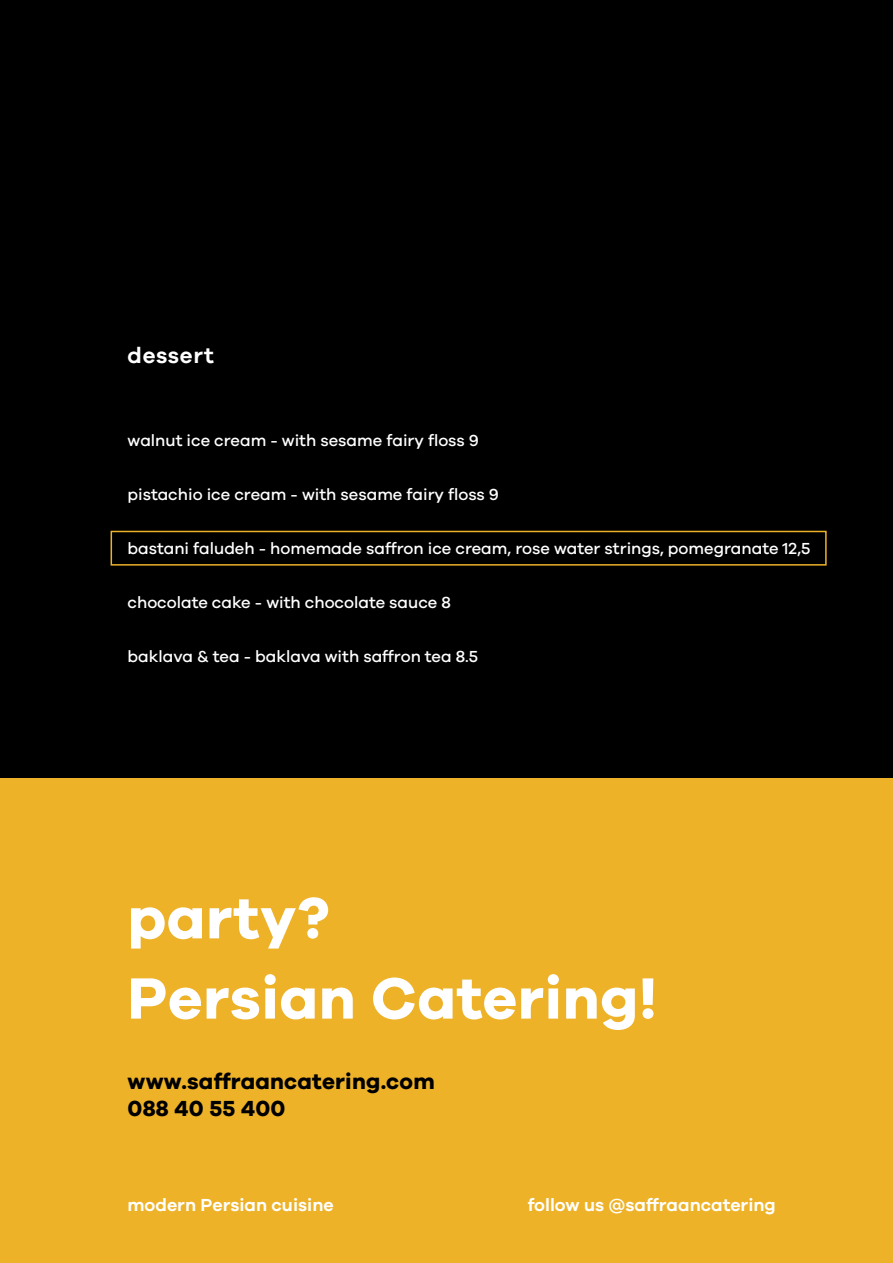
<style>
.page{position:relative;width:893px;height:1263px;background:#000}
.page>*{position:absolute;margin:0;border:0;box-sizing:border-box;transform-origin:0 0}
.t1{font:700 60px/80.2px "Galano Grotesque";letter-spacing:.01em;color:#fff}
.t2{font:700 22.5px/27px "Galano Grotesque";letter-spacing:.01em;color:#000}
.t3{font:600 22.5px "Galano Grotesque";letter-spacing:.03em;color:#fff}
.t4{font:600 18px "Galano Grotesque";color:#fff}
.t5{font:500 16.5px "Galano Grotesque";color:#fff}
</style>
<div class="page">
<div style="left:0;top:778px;width:893px;height:485px;background:#edb228"></div>
<div style="left:111px;top:531px;width:716px;height:35px;border:2px solid #edb228"></div>
<h2 class="t3" style="left:128px;top:341px;width:88px">dessert</h2>
<p class="t5" style="left:128px;top:430px;width:353px">walnut ice cream - with sesame fairy floss 9</p>
<p class="t5" style="left:128px;top:484px;width:373px">pistachio ice cream - with sesame fairy floss 9</p>
<p class="t5" style="left:128px;top:538px;width:684px">bastani faludeh - homemade saffron ice cream, rose water strings, pomegranate 12,5</p>
<p class="t5" style="left:128px;top:593px;width:325px">chocolate cake - with chocolate sauce 8</p>
<p class="t5" style="left:128px;top:647px;width:352px">baklava &amp; tea - baklava with saffron tea 8.5</p>
<h1 class="t1" style="left:128px;top:876px;width:531px">party?<br>Persian Catering!</h1>
<h2 class="t2" style="left:128px;top:1067px;width:309px">www.saffraancatering.com<br>088 40 55 400</h2>
<p class="t4" style="left:128px;top:1194px;width:208px">modern Persian cuisine</p>
<p class="t4" style="left:528px;top:1194px;width:250px">follow us @saffraancatering</p>
</div>
